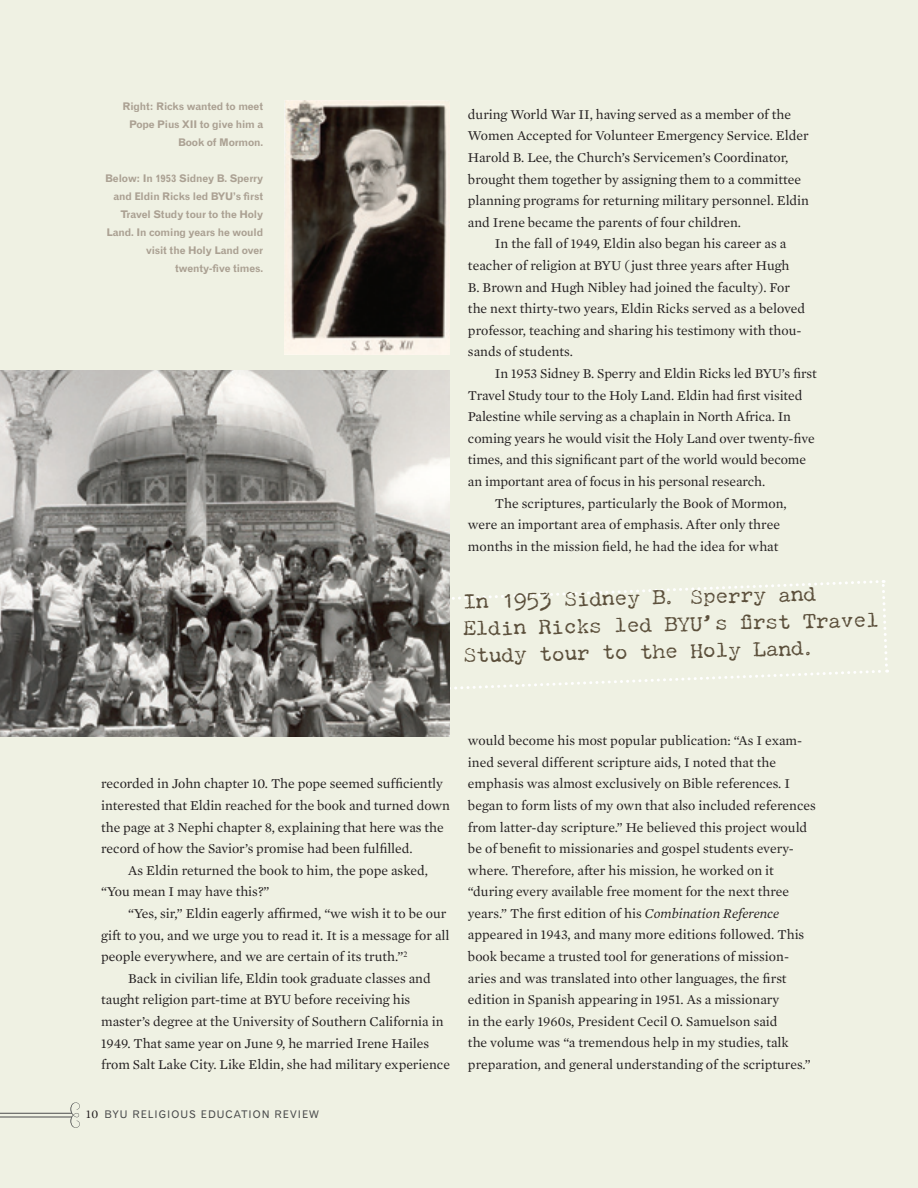
<style>
.page{position:relative;width:918px;height:1188px;background:#eff1e3}
.page>*{position:absolute;margin:0;border:0;box-sizing:border-box;transform-origin:0 0}
.t1{font:21px/27px "P22 Typewriter";color:#5c503c}
.t2{font:13.8px/21.6px "Mercury Text G1";letter-spacing:-.005em;color:#231f20}
.t3{font:10.5px/18px "Gothic 720 BT Bold B";letter-spacing:-.01em;color:#aba193;text-align:right}
.t4{font:10.5px "Gothic 720 BT Roman B";letter-spacing:.1em;color:#4b4c4d}
.s1{font-family:"Mercury Text G1";font-size:12px;color:#231f20}
.s2{font-style:italic}
</style>
<div class="page">
<hr style="left:0;top:1117px;width:72px;height:1px;background:#4b4c4d">
<hr style="left:0;top:1113px;width:72px;height:1px;background:#4b4c4d">
<svg style="left:70px;top:1102px;width:10px;height:26px"></svg>
<svg style="left:450px;top:580px;width:439px;height:110px"></svg>
<img style="left:0;top:371px;width:450px;height:366px">
<img style="left:285px;top:100px;width:165px;height:254px">
<p class="t3" style="left:122px;top:98px;width:142px">Right: Ricks wanted to meet<br>Pope Pius XII to give him a<br>Book of Mormon.</p>
<p class="t3" style="left:105px;top:170px;width:160px">Below: In 1953 Sidney B. Sperry and Eldin Ricks led BYU’s first<br>Travel Study tour to the Holy<br>Land. In coming years he would visit the Holy Land over twenty-five times.</p>
<p class="t2" style="left:468px;top:103px;width:325px">during World War II, having served as a member of the</p>
<p class="t2" style="left:468px;top:125px;width:342px">Women Accepted for Volunteer Emergency Service. Elder</p>
<p class="t2" style="left:468px;top:147px;width:322px">Harold B. Lee, the Church’s Servicemen’s Coordinator,</p>
<p class="t2" style="left:468px;top:168px;width:335px">brought them together by assigning them to a committee</p>
<p class="t2" style="left:468px;top:190px;width:343px">planning programs for returning military personnel. Eldin</p>
<p class="t2" style="left:468px;top:211px;width:275px">and Irene became the parents of four children.</p>
<p class="t2" style="left:495px;top:233px;width:293px">In the fall of 1949, Eldin also began his career as a</p>
<p class="t2" style="left:468px;top:255px;width:323px">teacher of religion at BYU ( just three years after Hugh</p>
<p class="t2" style="left:468px;top:276px;width:323px">B. Brown and Hugh Nibley had joined the faculty). For</p>
<p class="t2" style="left:468px;top:298px;width:339px">the next thirty-two years, Eldin Ricks served as a beloved</p>
<p class="t2" style="left:468px;top:319px;width:335px">professor, teaching and sharing his testimony with thou-</p>
<p class="t2" style="left:468px;top:341px;width:106px">sands of students.</p>
<p class="t2" style="left:495px;top:363px;width:323px">In 1953 Sidney B. Sperry and Eldin Ricks led BYU’s first</p>
<p class="t2" style="left:468px;top:384px;width:336px">Travel Study tour to the Holy Land. Eldin had first visited</p>
<p class="t2" style="left:468px;top:406px;width:325px">Palestine while serving as a chaplain in North Africa. In</p>
<p class="t2" style="left:468px;top:427px;width:348px">coming years he would visit the Holy Land over twenty-five</p>
<p class="t2" style="left:468px;top:449px;width:340px">times, and this significant part of the world would become</p>
<p class="t2" style="left:468px;top:471px;width:299px">an important area of focus in his personal research.</p>
<p class="t2" style="left:495px;top:492px;width:293px">The scriptures, particularly the Book of Mormon,</p>
<p class="t2" style="left:468px;top:514px;width:314px">were an important area of emphasis. After only three</p>
<p class="t2" style="left:468px;top:535px;width:312px">months in the mission field, he had the idea for what</p>
<h1 class="t1" style="left:462px;top:587px;width:417px;rotate:-1deg">In 1953 Sidney B. Sperry and<br>Eldin Ricks led BYU’s first Travel<br>Study tour to the Holy Land.</h1>
<p class="t2" style="left:101px;top:773px;width:343px">recorded in John chapter 10. The pope seemed sufficiently</p>
<p class="t2" style="left:101px;top:795px;width:350px">interested that Eldin reached for the book and turned down</p>
<p class="t2" style="left:101px;top:816px;width:344px">the page at 3 Nephi chapter 8, explaining that here was the</p>
<p class="t2" style="left:101px;top:838px;width:313px">record of how the Savior’s promise had been fulfilled.</p>
<p class="t2" style="left:128px;top:859px;width:301px">As Eldin returned the book to him, the pope asked,</p>
<p class="t2" style="left:101px;top:881px;width:170px">“You mean I may have this?”</p>
<p class="t2" style="left:128px;top:903px;width:320px">“Yes, sir,” Eldin eagerly affirmed, “we wish it to be our</p>
<p class="t2" style="left:101px;top:924px;width:350px">gift to you, and we urge you to read it. It is a message for all</p>
<p class="t2" style="left:101px;top:946px;width:308px">people everywhere, and we are certain of its truth.”<sup>2</sup></p>
<p class="t2" style="left:128px;top:967px;width:304px">Back in civilian life, Eldin took graduate classes and</p>
<p class="t2" style="left:101px;top:989px;width:311px">taught religion part-time at BYU before receiving his</p>
<p class="t2" style="left:101px;top:1011px;width:344px">master’s degree at the University of Southern California in</p>
<p class="t2" style="left:101px;top:1032px;width:329px">1949. That same year on June 9, he married Irene Hailes</p>
<p class="t2" style="left:101px;top:1054px;width:350px">from Salt Lake City. Like Eldin, she had military experience</p>
<p class="t4" style="left:86px;top:1108px;width:235px"><span class="s1">10</span> BYU RELIGIOUS EDUCATION REVIEW</p>
<p class="t2" style="left:468px;top:730px;width:349px">would become his most popular publication: “As I exam&shy;ined several different scripture aids, I noted that the emphasis was almost exclusively on Bible references. I began to form lists of my own that also included references from latter-day scripture.” He believed this project would be of benefit to missionaries and gospel students every&shy;where. Therefore, after his mission, he worked on it “during every available free moment for the next three years.” The first edition of his <span class="s2">Combination Reference </span>appeared in 1943, and many more editions followed. This book became a trusted tool for generations of mission&shy;aries and was translated into other languages, the first edition in Spanish appearing in 1951. As a missionary<br>in the early 1960s, President Cecil O. Samuelson said<br>the volume was “a tremendous help in my studies, talk preparation, and general understanding of the scriptures.”</p>
</div>
